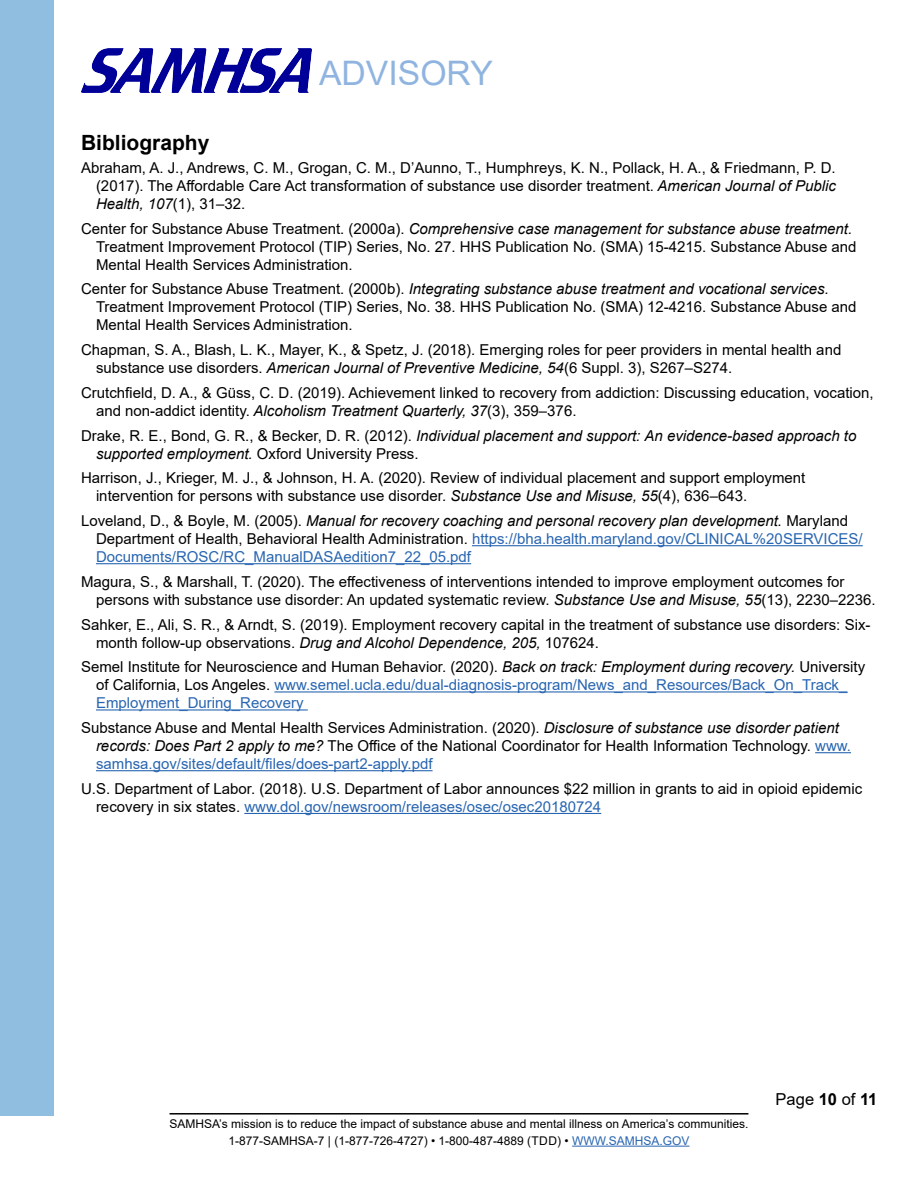
<style>
.page{position:relative;width:918px;height:1188px;background:#fff}
.page>*{position:absolute;margin:0;border:0;box-sizing:border-box;transform-origin:0 0}
.t1{font:33.75px "Arial";color:#90b4e0}
.head_1{font:700 21px "Arial";color:#000}
.t2{font:16.5px "Arial";color:#000}
.resources_and_biblio{font:15px/18px "Arial";color:#000}
.resources_and_biblio-2{font:15px/18px "Arial";color:#2865b1}
.resources_and_biblio-3{font:italic 15px/18px "Arial";color:#000}
.t3{font:12px/16.8px "Arial";color:#000;text-align:center}
.s1{font-style:italic}
.s2{font-style:normal}
.s3{color:#000}
.s4{font-style:italic;color:#000}
.s5{color:#2865b1}
.s6{font-weight:700}
</style>
<div class="page">
<div style="left:0;top:0;width:54px;height:1115px;background:#90bee0"></div>
<img style="left:82px;top:49px;width:229px;height:44px">
<hr style="left:170px;top:1113px;width:578px;height:2px;background:#000">
<hr style="left:572px;top:1146px;width:117px;height:1px;background:#2865b1">
<hr style="left:472px;top:545px;width:391px;height:1px;background:#2865b1">
<hr style="left:96px;top:563px;width:375px;height:1px;background:#2865b1">
<hr style="left:274px;top:691px;width:573px;height:2px;background:#2865b1">
<hr style="left:96px;top:709px;width:212px;height:2px;background:#2865b1">
<hr style="left:815px;top:752px;width:36px;height:1px;background:#2865b1">
<hr style="left:96px;top:770px;width:337px;height:1px;background:#2865b1">
<hr style="left:244px;top:813px;width:357px;height:1px;background:#2865b1">
<h1 class="t1" style="left:319px;top:50px;width:175px">ADVISORY</h1>
<p class="head_1" style="left:81px;top:128px;width:130px">Bibliography</p>
<p class="resources_and_biblio" style="left:96px;top:159px;width:742px;text-align:justify;text-indent:-15px">Abraham, A. J., Andrews, C. M., Grogan, C. M., D’Aunno, T., Humphreys, K. N., Pollack, H. A., &amp; Friedmann, P. D. (2017). The Affordable Care Act transformation of substance use disorder treatment. <span class="s1">American Journal of Public Health, 107</span>(1), 31–32.</p>
<p class="resources_and_biblio" style="left:96px;top:219px;width:762px;text-indent:-15px">Center for Substance Abuse Treatment. (2000a). <span class="s1">Comprehensive case management for substance abuse treatment.<br></span>Treatment Improvement Protocol (TIP) Series, No. 27. HHS Publication No. (SMA) 15-4215. Substance Abuse and<br>Mental Health Services Administration.</p>
<p class="resources_and_biblio" style="left:96px;top:280px;width:762px;text-indent:-15px">Center for Substance Abuse Treatment. (2000b). <span class="s1">Integrating substance abuse treatment and vocational services.<br></span>Treatment Improvement Protocol (TIP) Series, No. 38. HHS Publication No. (SMA) 12-4216. Substance Abuse and<br>Mental Health Services Administration.</p>
<p class="resources_and_biblio" style="left:96px;top:341px;width:747px;text-indent:-15px">Chapman, S. A., Blash, L. K., Mayer, K., &amp; Spetz, J. (2018). Emerging roles for peer providers in mental health and substance use disorders. <span class="s1">American Journal of Preventive Medicine, 54</span>(6 Suppl. 3), S267–S274.</p>
<p class="resources_and_biblio" style="left:96px;top:384px;width:779px;text-indent:-15px">Crutchfield, D. A., &amp; Güss, C. D. (2019). Achievement linked to recovery from addiction: Discussing education, vocation, and non-addict identity. <span class="s1">Alcoholism Treatment Quarterly, 37</span>(3), 359–376.</p>
<p class="resources_and_biblio-3" style="left:96px;top:427px;width:762px;text-indent:-15px"><span class="s2">Drake, R. E., Bond, G. R., &amp; Becker, D. R. (2012).</span> Individual placement and support: An evidence-based approach to supported employment. <span class="s2">Oxford University Press.</span></p>
<p class="resources_and_biblio" style="left:96px;top:469px;width:711px;text-indent:-15px">Harrison, J., Krieger, M. J., &amp; Johnson, H. A. (2020). Review of individual placement and support employment intervention for persons with substance use disorder. <span class="s1">Substance Use and Misuse, 55</span>(4), 636–643.</p>
<p class="resources_and_biblio-2" style="left:96px;top:512px;width:768px;text-indent:-15px"><span class="s3">Loveland, D., &amp; Boyle, M. (2005).</span> <span class="s4">Manual for recovery coaching and personal recovery plan development.</span> <span class="s3">Maryland<br>Department of Health, Behavioral Health Administration.</span> https://bha.health.maryland.gov/CLINICAL%20SERVICES/<br>Documents/ROSC/RC_ManualDASAedition7_22_05.pdf</p>
<p class="resources_and_biblio" style="left:96px;top:573px;width:781px;text-indent:-15px">Magura, S., &amp; Marshall, T. (2020). The effectiveness of interventions intended to improve employment outcomes for persons with substance use disorder: An updated systematic review. <span class="s1">Substance Use and Misuse, 55</span>(13), 2230–2236.</p>
<p class="resources_and_biblio" style="left:96px;top:615px;width:776px;text-indent:-15px">Sahker, E., Ali, S. R., &amp; Arndt, S. (2019). Employment recovery capital in the treatment of substance use disorders: Six&shy;month follow-up observations. <span class="s1">Drug and Alcohol Dependence, 205,</span> 107624.</p>
<p class="resources_and_biblio-2" style="left:96px;top:658px;width:771px;text-indent:-15px"><span class="s3">Semel Institute for Neuroscience and Human Behavior. (2020).</span> <span class="s4">Back on track: Employment during recovery.</span> <span class="s3">University of California, Los Angeles.</span> www.semel.ucla.edu/dual-diagnosis-program/News_and_Resources/Back_On_Track_<br>Employment_During_Recovery</p>
<p class="resources_and_biblio" style="left:96px;top:719px;width:757px;text-indent:-15px">Substance Abuse and Mental Health Services Administration. (2020). <span class="s1">Disclosure of substance use disorder patient records: Does Part 2 apply to me?</span> The Office of the National Coordinator for Health Information Technology. <span class="s5">www. samhsa.gov/sites/default/files/does-part2-apply.pdf</span></p>
<p class="resources_and_biblio" style="left:96px;top:780px;width:768px;text-indent:-15px">U.S. Department of Labor. (2018). U.S. Department of Labor announces $22 million in grants to aid in opioid epidemic recovery in six states. <span class="s5">www.dol.gov/newsroom/releases/osec/osec20180724</span></p>
<p class="t3" style="left:170px;top:1115px;width:580px">SAMHSA’s mission is to reduce the impact of substance abuse and mental illness on America’s communities.<br>1-877-SAMHSA-7 | (1-877-726-4727) • 1-800-487-4889 (TDD) • <span class="s5">WWW.SAMHSA.GOV</span></p>
<p class="t2" style="left:776px;top:1088px;width:103px">Page <span class="s6">10</span> of <span class="s6">11</span></p>
</div>
